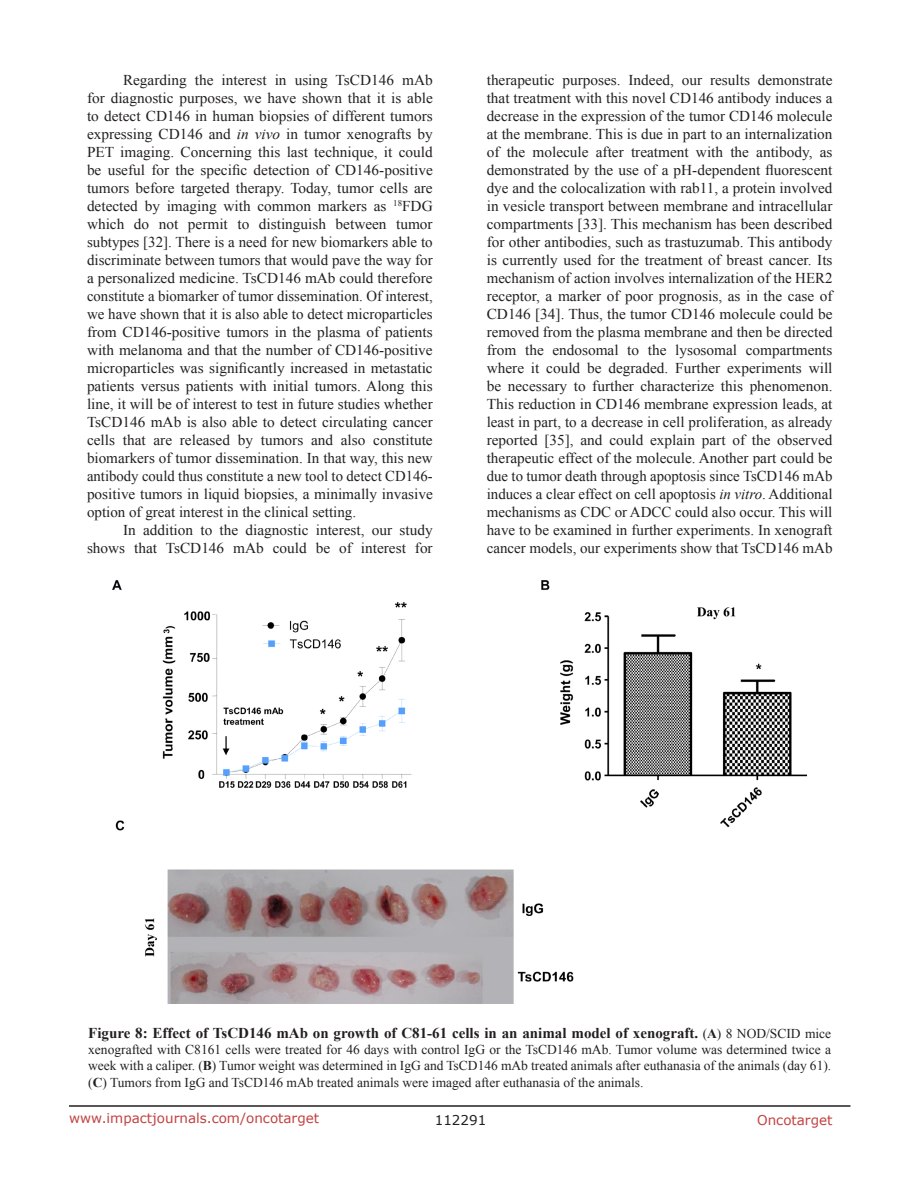
<style>
.page{position:relative;width:918px;height:1188px;background:#fff}
.page>*{position:absolute;margin:0;border:0;box-sizing:border-box;transform-origin:0 0}
.BodyText{font:15px/18px "Times New Roman";color:#231f20;text-align:justify}
.Figuretrx{font:700 15px "Times New Roman";color:#231f20}
.Figuretrx-2{font:13.5px/16.2px "Times New Roman";color:#231f20;text-align:justify}
.t1{font:13.5px "Verdana";color:#c24141}
.t2{font:13.5px "Verdana";color:#231f20}
.s1{font-style:italic}
.s2{font-weight:400;font-size:13.5px}
.s3{font-size:13.5px}
.s4{font-weight:700}
</style>
<div class="page">
<hr style="left:69px;top:1105px;width:781px;height:2px;background:#231f20">
<img style="left:113px;top:581px;width:694px;height:422px">
<p class="BodyText" style="left:87px;top:71px;width:347px;text-indent:36px">Regarding the interest in using TsCD146 mAb for diagnostic purposes, we have shown that it is able to detect CD146 in human biopsies of different tumors expressing CD146 and <span class="s1">in vivo</span> in tumor xenografts by PET imaging. Concerning this last technique, it could be useful for the specific detection of CD146-positive tumors before targeted therapy. Today, tumor cells are detected by imaging with common markers as <sup>18</sup>FDG which do not permit to distinguish between tumor subtypes [32]. There is a need for new biomarkers able to discriminate between tumors that would pave the way for a personalized medicine. TsCD146 mAb could therefore constitute a biomarker of tumor dissemination. Of interest, we have shown that it is also able to detect microparticles from CD146-positive tumors in the plasma of patients with melanoma and that the number of CD146-positive microparticles was significantly increased in metastatic patients versus patients with initial tumors. Along this line, it will be of interest to test in future studies whether TsCD146 mAb is also able to detect circulating cancer cells that are released by tumors and also constitute biomarkers of tumor dissemination. In that way, this new antibody could thus constitute a new tool to detect CD146- positive tumors in liquid biopsies, a minimally invasive option of great interest in the clinical setting.</p>
<p class="BodyText" style="left:87px;top:521px;width:347px;text-align:right">In addition to the diagnostic interest, our study shows that TsCD146 mAb could be of interest for</p>
<p class="BodyText" style="left:487px;top:71px;width:347px">therapeutic purposes. Indeed, our results demonstrate that treatment with this novel CD146 antibody induces a decrease in the expression of the tumor CD146 molecule at the membrane. This is due in part to an internalization of the molecule after treatment with the antibody, as demonstrated by the use of a pH-dependent fluorescent dye and the colocalization with rab11, a protein involved in vesicle transport between membrane and intracellular compartments [33]. This mechanism has been described for other antibodies, such as trastuzumab. This antibody is currently used for the treatment of breast cancer. Its mechanism of action involves internalization of the HER2 receptor, a marker of poor prognosis, as in the case of CD146 [34]. Thus, the tumor CD146 molecule could be removed from the plasma membrane and then be directed from the endosomal to the lysosomal compartments where it could be degraded. Further experiments will be necessary to further characterize this phenomenon.<br>This reduction in CD146 membrane expression leads, at least in part, to a decrease in cell proliferation, as already reported [35], and could explain part of the observed therapeutic effect of the molecule. Another part could be due to tumor death through apoptosis since TsCD146 mAb induces a clear effect on cell apoptosis <span class="s1">in vitro</span>. Additional mechanisms as CDC or ADCC could also occur. This will have to be examined in further experiments. In xenograft cancer models, our experiments show that TsCD146 mAb</p>
<p class="Figuretrx" style="left:88px;top:1023px;width:745px">Figure 8: Effect of TsCD146 mAb on growth of C81-61 cells in an animal model of xenograft. <span class="s2">(</span><span class="s3">A</span><span class="s2">) 8 NOD/SCID mice</span></p>
<p class="Figuretrx-2" style="left:88px;top:1041px;width:745px">xenografted with C8161 cells were treated for 46 days with control IgG or the TsCD146 mAb. Tumor volume was determined twice a week with a caliper. (<span class="s4">B</span>) Tumor weight was determined in IgG and TsCD146 mAb treated animals after euthanasia of the animals (day 61). (<span class="s4">C</span>) Tumors from IgG and TsCD146 mAb treated animals were imaged after euthanasia of the animals.</p>
<p class="t1" style="left:69px;top:1109px;width:252px">www.impactjournals.com/oncotarget</p>
<p class="t2" style="left:435px;top:1111px;width:53px">112291</p>
<p class="t1" style="left:757px;top:1111px;width:77px">Oncotarget</p>
</div>
